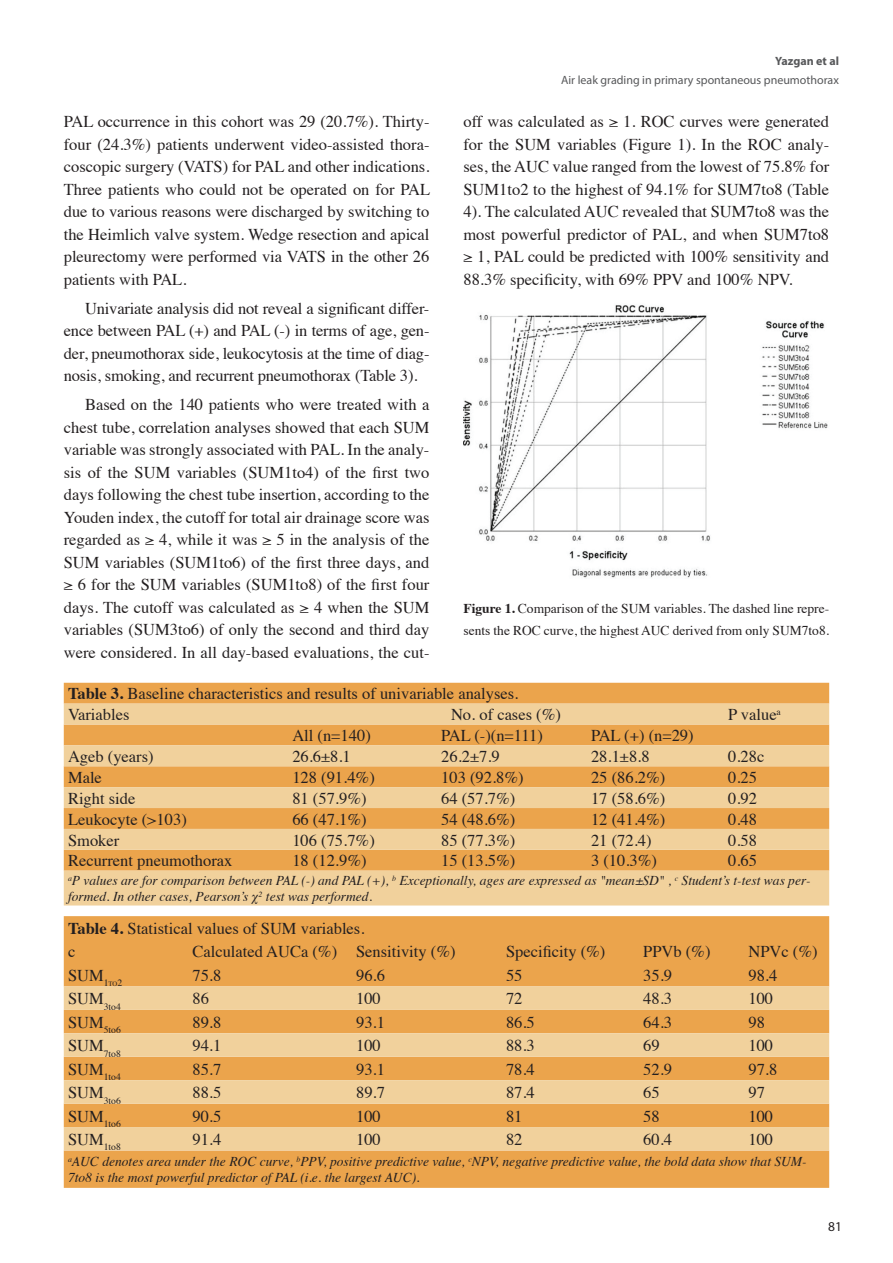
<style>
.page{position:relative;width:893px;height:1263px;background:#fff}
.page>*{position:absolute;margin:0;border:0;box-sizing:border-box;transform-origin:0 0}
.t1{font:16.5px/22.5px "Times";color:#231f20;text-align:justify}
.t2{font:italic 13.5px/16.2px "Times";color:#231f20}
.t3{font:13.5px/22.5px "Times";color:#231f20}
.t4{font:13.5px "Myriad Pro";color:#231f20}
.t5{font:12px "Myriad Pro";color:#57585a}
.t6{font:700 12px "Myriad Pro";color:#57585a}
.t7{font:9.6px "Times";color:#231f20}
.s1{font-weight:700}
</style>
<div class="page">
<img style="left:463px;top:305px;width:365px;height:273px">
<div style="left:64px;top:683px;width:765px;height:21px;background:#eba44c"></div>
<svg style="left:64px;top:704px;width:765px;height:201px;fill:#f1d19c"></svg>
<div style="left:64px;top:916px;width:765px;height:272px;background:#eba44c"></div>
<svg style="left:64px;top:986px;width:765px;height:164px;fill:#f1d19c"></svg>
<p class="t1" style="left:64px;top:109px;width:368px">PAL occurrence in this cohort was 29 (20.7%). Thirty&shy;four (24.3%) patients underwent video-assisted thora&shy;coscopic surgery (VATS) for PAL and other indications.<br>Three patients who could not be operated on for PAL due to various reasons were discharged by switching to the Heimlich valve system. Wedge resection and apical pleurectomy were performed via VATS in the other 26 patients with PAL.</p>
<p class="t1" style="left:64px;top:295px;width:367px;text-indent:21px">Univariate analysis did not reveal a significant differ&shy;ence between PAL (+) and PAL (-) in terms of age, gen&shy;der, pneumothorax side, leukocytosis at the time of diag&shy;nosis, smoking, and recurrent pneumothorax (Table 3).</p>
<p class="t1" style="left:64px;top:392px;width:367px;text-indent:21px">Based on the 140 patients who were treated with a chest tube, correlation analyses showed that each SUM variable was strongly associated with PAL. In the analy&shy;sis of the SUM variables (SUM1to4) of the first two days following the chest tube insertion, according to the Youden index, the cutoff for total air drainage score was regarded as ≥ 4, while it was ≥ 5 in the analysis of the SUM variables (SUM1to6) of the first three days, and ≥ 6 for the SUM variables (SUM1to8) of the first four days. The cutoff was calculated as ≥ 4 when the SUM variables (SUM3to6) of only the second and third day were considered. In all day-based evaluations, the cut-</p>
<p class="t6" style="left:775px;top:54px;width:65px">Yazgan et al</p>
<p class="t5" style="left:561px;top:72px;width:279px">Air leak grading in primary spontaneous pneumothorax</p>
<p class="t1" style="left:463px;top:109px;width:367px">off was calculated as ≥ 1. ROC curves were generated for the SUM variables (Figure 1). In the ROC analy&shy;ses, the AUC value ranged from the lowest of 75.8% for SUM1to2 to the highest of 94.1% for SUM7to8 (Table 4). The calculated AUC revealed that SUM7to8 was the most powerful predictor of PAL, and when SUM7to8 ≥ 1, PAL could be predicted with 100% sensitivity and 88.3% specificity, with 69% PPV and 100% NPV.</p>
<p class="t3" style="left:463px;top:595px;width:367px"><span class="s1">Figure 1.</span> Comparison of the SUM variables. The dashed line repre&shy;sents the ROC curve, the highest AUC derived from only SUM7to8.</p>
<p class="t1" style="left:68px;top:682px;width:452px;line-height:20.9px"><span class="s1">Table 3.</span> Baseline characteristics and results of univariable analyses.<br>Variables</p>
<p class="t1" style="left:451px;top:702px;width:111px">No. of cases (%)</p>
<p class="t1" style="left:728px;top:702px;width:54px">P value<sup>a</sup></p>
<p class="t1" style="left:292px;top:723px;width:80px">All (n=140)</p>
<p class="t1" style="left:441px;top:723px;width:103px">PAL (-)(n=111)</p>
<p class="t1" style="left:591px;top:723px;width:104px">PAL (+) (n=29)</p>
<p class="t1" style="left:68px;top:744px;width:87px">Ageb (years)</p>
<p class="t1" style="left:292px;top:744px;width:60px">26.6±8.1</p>
<p class="t1" style="left:441px;top:744px;width:60px">26.2±7.9</p>
<p class="t1" style="left:591px;top:744px;width:60px">28.1±8.8</p>
<p class="t1" style="left:728px;top:744px;width:38px">0.28c</p>
<p class="t1" style="left:68px;top:765px;width:35px">Male</p>
<p class="t1" style="left:292px;top:765px;width:84px">128 (91.4%)</p>
<p class="t1" style="left:441px;top:765px;width:84px">103 (92.8%)</p>
<p class="t1" style="left:591px;top:765px;width:76px">25 (86.2%)</p>
<p class="t1" style="left:728px;top:765px;width:30px">0.25</p>
<p class="t1" style="left:68px;top:785px;width:69px">Right side</p>
<p class="t1" style="left:292px;top:785px;width:76px">81 (57.9%)</p>
<p class="t1" style="left:441px;top:785px;width:76px">64 (57.7%)</p>
<p class="t1" style="left:591px;top:785px;width:76px">17 (58.6%)</p>
<p class="t1" style="left:728px;top:785px;width:30px">0.92</p>
<p class="t1" style="left:68px;top:806px;width:120px">Leukocyte (&gt;103)</p>
<p class="t1" style="left:292px;top:806px;width:76px">66 (47.1%)</p>
<p class="t1" style="left:441px;top:806px;width:76px">54 (48.6%)</p>
<p class="t1" style="left:591px;top:806px;width:76px">12 (41.4%)</p>
<p class="t1" style="left:728px;top:806px;width:30px">0.48</p>
<p class="t1" style="left:68px;top:827px;width:53px">Smoker</p>
<p class="t1" style="left:292px;top:827px;width:84px">106 (75.7%)</p>
<p class="t1" style="left:441px;top:827px;width:76px">85 (77.3%)</p>
<p class="t1" style="left:591px;top:827px;width:62px">21 (72.4)</p>
<p class="t1" style="left:728px;top:827px;width:30px">0.58</p>
<p class="t1" style="left:68px;top:848px;width:166px">Recurrent pneumothorax</p>
<p class="t1" style="left:292px;top:848px;width:76px">18 (12.9%)</p>
<p class="t1" style="left:441px;top:848px;width:76px">15 (13.5%)</p>
<p class="t1" style="left:591px;top:848px;width:67px">3 (10.3%)</p>
<p class="t1" style="left:728px;top:848px;width:30px">0.65</p>
<p class="t2" style="left:68px;top:872px;width:744px"><sup>a</sup>P values are for comparison between PAL (-) and PAL (+), <sup>b</sup> Exceptionally, ages are expressed as "mean±SD" , <sup>c</sup> Student’s t-test was per&shy;formed. In other cases, Pearson’s χ<sup>2</sup> test was performed.</p>
<p class="t1" style="left:68px;top:915px;width:298px;line-height:23.4px"><span class="s1">Table 4.</span> Statistical values of SUM variables. c</p>
<p class="t1" style="left:192px;top:939px;width:265px">Calculated AUCa (%) Sensitivity (%)</p>
<p class="t1" style="left:506px;top:939px;width:101px">Specificity (%)</p>
<p class="t1" style="left:643px;top:939px;width:69px">PPVb (%)</p>
<p class="t1" style="left:748px;top:939px;width:71px">NPVc (%)</p>
<p class="t1" style="left:68px;top:963px;width:56px">SUM<sub>1</sub><sub>to</sub><sub>2</sub></p>
<p class="t1" style="left:192px;top:963px;width:30px">75.8</p>
<p class="t1" style="left:356px;top:963px;width:30px">96.6</p>
<p class="t1" style="left:506px;top:963px;width:18px">55</p>
<p class="t1" style="left:643px;top:963px;width:30px">35.9</p>
<p class="t1" style="left:748px;top:963px;width:30px">98.4</p>
<p class="t7" style="left:68px;top:998px;width:54px"><sup>SUM</sup>3to4</p>
<p class="t1" style="left:192px;top:986px;width:18px">86</p>
<p class="t1" style="left:356px;top:986px;width:26px">100</p>
<p class="t1" style="left:506px;top:986px;width:18px">72</p>
<p class="t1" style="left:643px;top:986px;width:30px">48.3</p>
<p class="t1" style="left:748px;top:986px;width:26px">100</p>
<p class="t7" style="left:68px;top:1021px;width:54px"><sup>SUM</sup>5to6</p>
<p class="t1" style="left:192px;top:1009px;width:30px">89.8</p>
<p class="t1" style="left:356px;top:1009px;width:30px">93.1</p>
<p class="t1" style="left:506px;top:1009px;width:30px">86.5</p>
<p class="t1" style="left:643px;top:1009px;width:30px">64.3</p>
<p class="t1" style="left:748px;top:1009px;width:18px">98</p>
<p class="t7" style="left:68px;top:1044px;width:54px"><sup>SUM</sup>7to8</p>
<p class="t1" style="left:192px;top:1033px;width:30px">94.1</p>
<p class="t1" style="left:356px;top:1033px;width:26px">100</p>
<p class="t1" style="left:506px;top:1033px;width:30px">88.3</p>
<p class="t1" style="left:643px;top:1033px;width:18px">69</p>
<p class="t1" style="left:748px;top:1033px;width:26px">100</p>
<p class="t7" style="left:68px;top:1068px;width:54px"><sup>SUM</sup>1to4</p>
<p class="t1" style="left:192px;top:1056px;width:30px">85.7</p>
<p class="t1" style="left:356px;top:1056px;width:30px">93.1</p>
<p class="t1" style="left:506px;top:1056px;width:30px">78.4</p>
<p class="t1" style="left:643px;top:1056px;width:30px">52.9</p>
<p class="t1" style="left:748px;top:1056px;width:30px">97.8</p>
<p class="t7" style="left:68px;top:1091px;width:54px"><sup>SUM</sup>3to6</p>
<p class="t1" style="left:192px;top:1080px;width:30px">88.5</p>
<p class="t1" style="left:356px;top:1080px;width:30px">89.7</p>
<p class="t1" style="left:506px;top:1080px;width:30px">87.4</p>
<p class="t1" style="left:643px;top:1080px;width:18px">65</p>
<p class="t1" style="left:748px;top:1080px;width:18px">97</p>
<p class="t7" style="left:68px;top:1115px;width:54px"><sup>SUM</sup>1to6</p>
<p class="t1" style="left:192px;top:1103px;width:30px">90.5</p>
<p class="t1" style="left:356px;top:1103px;width:26px">100</p>
<p class="t1" style="left:506px;top:1103px;width:18px">81</p>
<p class="t1" style="left:643px;top:1103px;width:18px">58</p>
<p class="t1" style="left:748px;top:1103px;width:26px">100</p>
<p class="t7" style="left:68px;top:1138px;width:54px"><sup>SUM</sup>1to8</p>
<p class="t1" style="left:192px;top:1127px;width:30px">91.4</p>
<p class="t1" style="left:356px;top:1127px;width:26px">100</p>
<p class="t1" style="left:506px;top:1127px;width:18px">82</p>
<p class="t1" style="left:643px;top:1127px;width:30px">60.4</p>
<p class="t1" style="left:748px;top:1127px;width:26px">100</p>
<p class="t2" style="left:68px;top:1153px;width:740px"><sup>a</sup>AUC denotes area under the ROC curve, <sup>b</sup>PPV, positive predictive value, <sup>c</sup>NPV, negative predictive value, the bold data show that SUM-<br>7to8 is the most powerful predictor of PAL (i.e. the largest AUC).</p>
<p class="t4" style="left:828px;top:1218px;width:15px">81</p>
</div>
